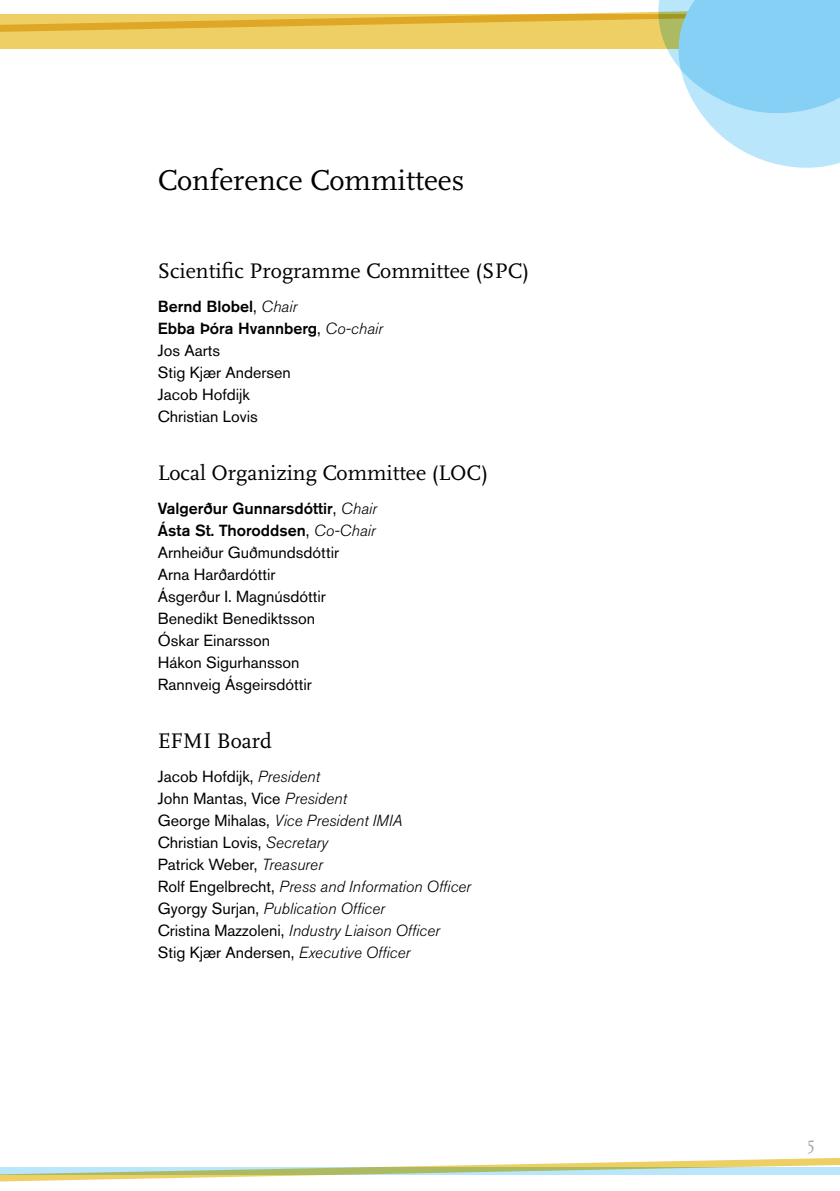
<style>
.page{position:relative;width:840px;height:1191px;background:#fff}
.page>*{position:absolute;margin:0;border:0;box-sizing:border-box;transform-origin:0 0}
.t1{font:30px "Scala OT";color:#000}
.t2{font:22px "Scala OT";color:#000}
.t3{font:18px "Scala OT";color:#a7a9ac}
.t4{font:16px/22px "Akzidenz Grotesk BE";color:#000}
.t5{font:italic 300 16px/22px "Akzidenz Grotesk BE";color:#000}
.s1{font-weight:500}
.s2{font-weight:300;font-style:italic}
.s3{font-weight:400;font-style:normal}
</style>
<div class="page">
<svg style="left:0;top:1158px;width:839px;height:24px"></svg>
<svg style="left:0;top:0;width:839px;height:168px"></svg>
<h1 class="t1" style="left:158px;top:164px;width:308px">Conference Committees</h1>
<h2 class="t2" style="left:158px;top:259px;width:373px">Scientific Programme Committee (SPC)</h2>
<p class="t4" style="left:158px;top:296px;width:226px"><span class="s1">Bernd Blobel</span>, <span class="s2">Chair<br></span><span class="s1">Ebba Þóra Hvannberg</span>, <span class="s2">Co-chair<br></span>Jos Aarts<br>Stig Kjær Andersen<br>Jacob Hofdijk<br>Christian Lovis</p>
<h2 class="t2" style="left:158px;top:461px;width:332px">Local Organizing Committee (LOC)</h2>
<p class="t4" style="left:158px;top:497px;width:220px"><span class="s1">Valgerður Gunnarsdóttir</span>, <span class="s2">Chair<br></span><span class="s1">Ásta St. Thoroddsen</span>, <span class="s2">Co-Chair<br></span>Arnheiður Guðmundsdóttir<br>Arna Harðardóttir<br>Ásgerður I. Magnúsdóttir<br>Benedikt Benediktsson<br>Óskar Einarsson<br>Hákon Sigurhansson<br>Rannveig Ásgeirsdóttir</p>
<h2 class="t2" style="left:158px;top:728px;width:115px">EFMI Board</h2>
<p class="t5" style="left:158px;top:765px;width:314px"><span class="s3">Jacob Hofdijk,</span> President<br><span class="s3">John Mantas, Vice</span> President<br><span class="s3">George Mihalas,</span> Vice President IMIA<br><span class="s3">Christian Lovis,</span> Secretary<br><span class="s3">Patrick Weber,</span> Treasurer<br><span class="s3">Rolf Engelbrecht,</span> Press and Information Officer <span class="s3">Gyorgy Surjan,</span> Publication Officer<br><span class="s3">Cristina Mazzoleni,</span> Industry Liaison Officer <span class="s3">Stig Kjær Andersen,</span> Executive Officer</p>
<p class="t3" style="left:806px;top:1133px;width:9px">5</p>
</div>
